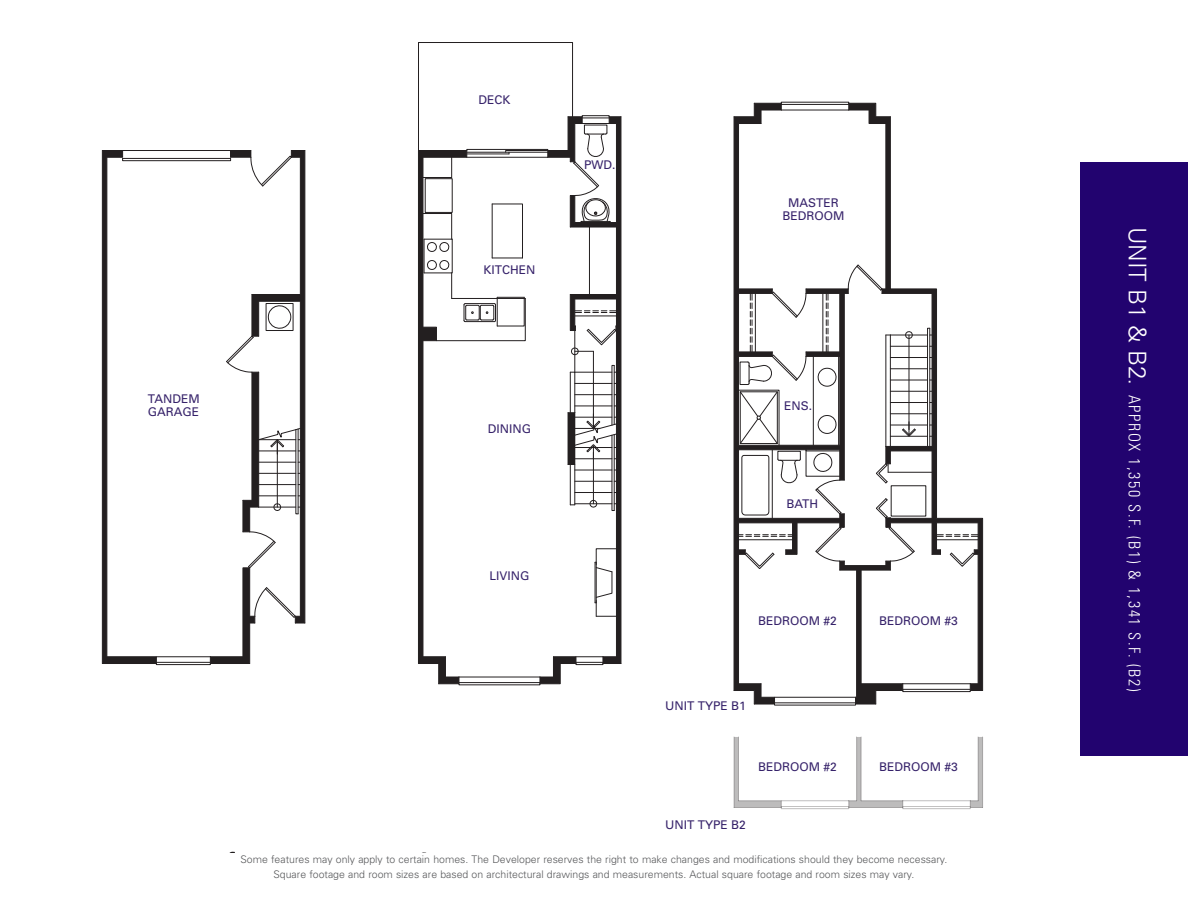
<style>
.page{position:relative;width:1188px;height:918px;background:#fff}
.page>*{position:absolute;margin:0;border:0;box-sizing:border-box;transform-origin:0 0}
.t1{font:300 condensed 16.2px "Univers";letter-spacing:.1em;color:#fff}
.t2{font:12px/13.5px "Univers";color:#36226a}
.Body{font:300 10.5px "Univers";color:#57585a}
.s1{font-stretch:normal;font-size:24.3px}
.s2{font-size:24.3px}
</style>
<div class="page">
<div style="left:1080px;top:162px;width:108px;height:594px;background:#22036f"></div>
<hr style="left:123px;top:150px;width:108px;height:1px;background:#231f20">
<div style="left:122px;top:158px;width:109px;height:3px;border:1px solid #231f20"></div>
<hr style="left:156px;top:662px;width:54px;height:1px;background:#231f20">
<hr style="left:156px;top:656px;width:54px;height:1px;background:#231f20">
<div style="left:156px;top:663px;width:55px;height:2px;border:1px solid #231f20"></div>
<hr style="left:418px;top:43px;width:1px;height:108px;background:#231f20">
<hr style="left:572px;top:43px;width:1px;height:74px;background:#231f20">
<div style="left:582px;top:115px;width:28px;height:2px;border:1px solid #231f20"></div>
<hr style="left:418px;top:42px;width:155px;height:1px;background:#231f20">
<svg style="left:848px;top:102px;width:28px;height:9px"></svg>
<hr style="left:621px;top:117px;width:1px;height:547px;background:#231f20">
<hr style="left:781px;top:806px;width:68px;height:1px;background:#231f20">
<hr style="left:781px;top:800px;width:68px;height:1px;background:#231f20">
<svg style="left:102px;top:150px;width:55px;height:514px"></svg>
<svg style="left:210px;top:150px;width:95px;height:514px"></svg>
<svg style="left:418px;top:116px;width:203px;height:569px"></svg>
<svg style="left:849px;top:103px;width:42px;height:161px"></svg>
<svg style="left:733px;top:264px;width:250px;height:441px"></svg>
<svg style="left:734px;top:737px;width:48px;height:71px"></svg>
<svg style="left:848px;top:737px;width:135px;height:72px"></svg>
<svg style="left:734px;top:103px;width:114px;height:601px"></svg>
<p class="t2" style="left:479px;top:93px;width:34px">DECK</p>
<p class="t2" style="left:484px;top:263px;width:54px">KITCHEN</p>
<p class="t2" style="left:584px;top:158px;width:33px">PWD.</p>
<p class="t2" style="left:782px;top:196px;width:64px;text-align:center">MASTER<br>BEDROOM</p>
<p class="t2" style="left:148px;top:392px;width:53px">TANDEM<br>GARAGE</p>
<p class="t2" style="left:488px;top:422px;width:45px">DINING</p>
<p class="t2" style="left:490px;top:569px;width:42px">LIVING</p>
<p class="t2" style="left:784px;top:398px;width:30px">ENS.</p>
<p class="t2" style="left:786px;top:497px;width:33px">BATH</p>
<p class="t2" style="left:758px;top:614px;width:80px">BEDROOM #2</p>
<p class="t2" style="left:879px;top:614px;width:80px">BEDROOM #3</p>
<p class="t2" style="left:665px;top:699px;width:82px">UNIT TYPE B1</p>
<p class="t2" style="left:758px;top:760px;width:80px">BEDROOM #2</p>
<p class="t2" style="left:879px;top:760px;width:80px">BEDROOM #3</p>
<p class="t2" style="left:665px;top:818px;width:82px">UNIT TYPE B2</p>
<p class="Body" style="left:241px;top:853px;width:708px">Some features may only apply to certain homes. The Developer reserves the right to make changes and modifications should they become necessary.</p>
<p class="Body" style="left:274px;top:868px;width:643px">Square footage and room sizes are based on architectural drawings and measurements. Actual square footage and room sizes may vary.</p>
<p class="t1" style="left:1144px;top:227px;width:466px;rotate:90deg"><span class="s1">UNIT B1 &amp; B2</span><span class="s2">.</span> APPROX 1,350 S.F. (B1) &amp; 1,341 S.F. (B2)</p>
</div>
